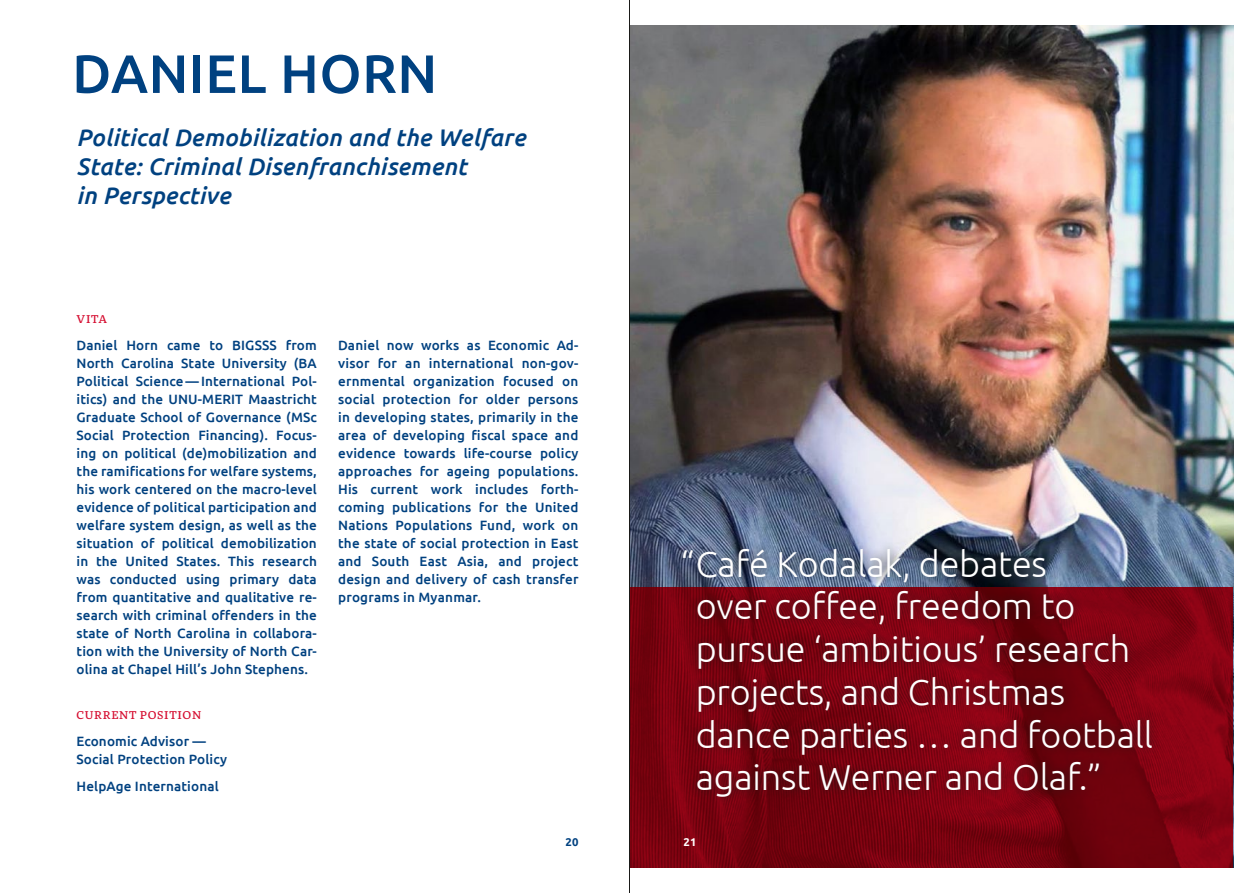
<style>
.page{position:relative;width:1259px;height:893px;background:#fff}
.page>*{position:absolute;margin:0;border:0;box-sizing:border-box;transform-origin:0 0}
.t1{font:500 54px "Ubuntu";letter-spacing:.01em;color:#004180}
.t2{font:300 36px/42.8px "Ubuntu";letter-spacing:-.005em;color:#fff}
.t3{font:italic 500 24px/28.8px "Ubuntu";letter-spacing:.01em;color:#004180}
.t4{font:500 13.5px/18px "Ubuntu";letter-spacing:.01em;color:#004180;text-align:justify}
.t5{font:600 11.25px "St Marie";letter-spacing:.06em;color:#d50c2f}
.t6{font:700 11.25px "Ubuntu";color:#004180}
.t7{font:700 11.25px "Ubuntu";color:#fff}
</style>
<div class="page">
<img style="left:630px;top:26px;width:603px;height:561px">
<svg style="left:630px;top:587px;width:603px;height:280px;background:#7b020f"></svg>
<div style="left:674px;top:540px;width:486px;height:266px;background:#1a1a18;opacity:.75"></div>
<hr style="left:629px;top:0;width:1px;height:893px;background:#1a1a18">
<h1 class="t1" style="left:72px;top:40px;width:366px">DANIEL HORN</h1>
<h3 class="t3" style="left:77px;top:123px;width:450px">Political Demobilization and the Welfare<br>State: Criminal Disenfranchisement<br>in Perspective</h3>
<p class="t5" style="left:77px;top:312px;width:32px">VITA</p>
<p class="t4" style="left:77px;top:336px;width:242px">Daniel Horn came to BIGSSS from North Carolina State University (BA Political Science—International Pol&shy;itics) and the UNU-MERIT Maastricht Graduate School of Governance (MSc Social Protection Financing). Focus&shy;ing on political (de)mobilization and the ramifications for welfare systems, his work centered on the macro-level evidence of political participation and welfare system design, as well as the situation of political demobilization in the United States. This research was conducted using primary data from quantitative and qualitative re&shy;search with criminal offenders in the state of North Carolina in collabora&shy;tion with the University of North Car&shy;olina at Chapel Hill’s John Stephens.</p>
<p class="t5" style="left:77px;top:708px;width:126px">CURRENT POSITION</p>
<p class="t4" style="left:77px;top:732px;width:152px">Economic Advisor —<br>Social Protection Policy</p>
<p class="t4" style="left:77px;top:777px;width:144px">HelpAge International</p>
<p class="t4" style="left:338px;top:336px;width:242px">Daniel now works as Economic Ad&shy;visor for an international non-gov&shy;ernmental organization focused on social protection for older persons in developing states, primarily in the area of developing fiscal space and evidence towards life-course policy approaches for ageing populations.<br>His current work includes forth&shy;coming publications for the United Nations Populations Fund, work on the state of social protection in East and South East Asia, and project design and delivery of cash transfer programs in Myanmar.</p>
<h2 class="t2" style="left:696px;top:542px;width:459px;text-indent:-15px">“ Café Kodalak, debates<br>over coffee, freedom to pursue ‘ambitious’ research projects, and Christmas dance parties … and football against Werner and Olaf.”</h2>
<p class="t6" style="left:565px;top:835px;width:15px">20</p>
<p class="t7" style="left:683px;top:835px;width:15px">21</p>
</div>
